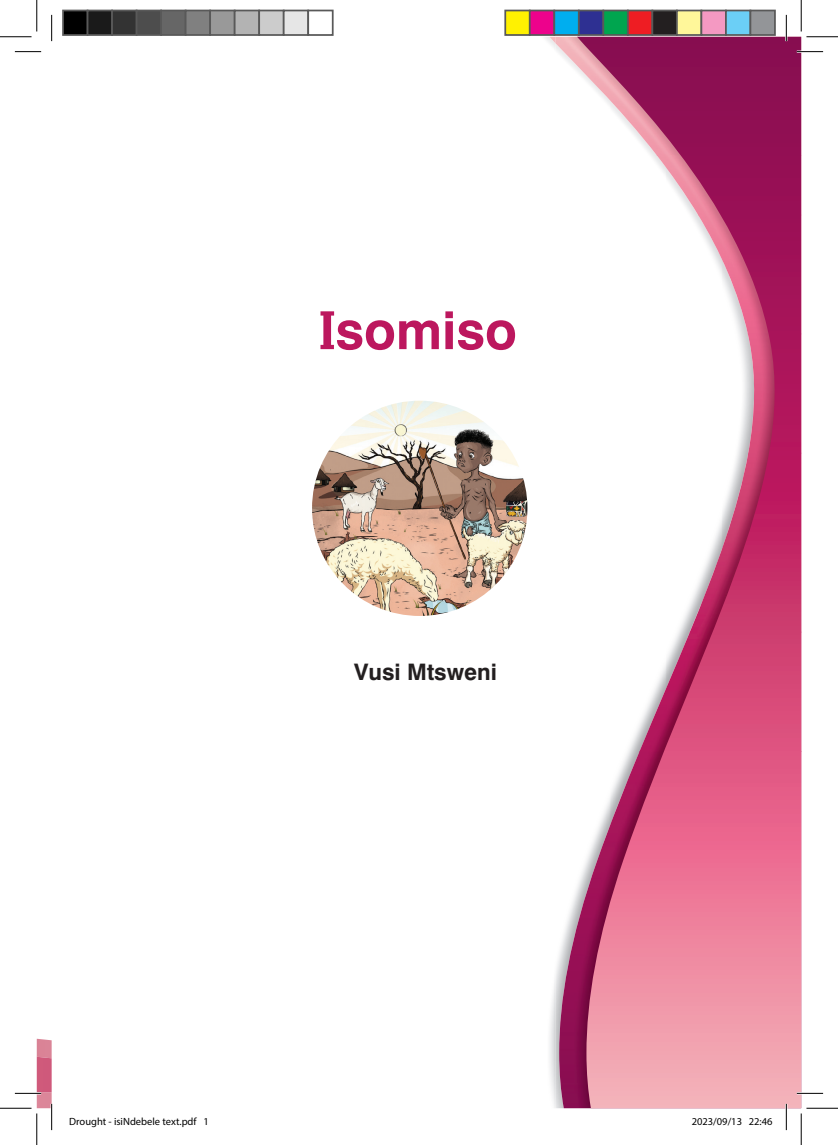
<style>
.page{position:relative;width:838px;height:1145px;background:#fff}
.page>*{position:absolute;margin:0;border:0;box-sizing:border-box;transform-origin:0 0}
.t1{font:700 52.5px "Swis Forall";color:#bc175e}
.t2{font:700 22.75px "Swis Forall";color:#231f20}
.t3{font:10.5px "Myriad Pro";color:#000}
</style>
<div class="page">
<img style="left:526px;top:37px;width:28px;height:1064px">
<img style="left:554px;top:43px;width:5px;height:1065px">
<svg style="left:549px;top:37px;width:6px;height:6px"></svg>
<img style="left:559px;top:889px;width:18px;height:219px">
<img style="left:555px;top:37px;width:22px;height:119px">
<svg style="left:577px;top:37px;width:224px;height:1071px"></svg>
<img style="left:312px;top:401px;width:215px;height:215px;border-radius:108px">
<hr style="left:796px;top:51px;width:27px;height:2px;background:#fff">
<hr style="left:796px;top:1092px;width:27px;height:2px;background:#fff">
<hr style="left:785px;top:15px;width:2px;height:26px;background:#fff">
<hr style="left:785px;top:1104px;width:2px;height:26px;background:#fff">
<svg style="left:15px;top:51px;width:26px;height:1px"></svg>
<svg style="left:796px;top:51px;width:27px;height:1px"></svg>
<svg style="left:796px;top:1093px;width:27px;height:1px"></svg>
<svg style="left:51px;top:15px;width:1px;height:26px"></svg>
<svg style="left:15px;top:1039px;width:37px;height:91px"></svg>
<svg style="left:786px;top:15px;width:1px;height:26px"></svg>
<svg style="left:786px;top:1104px;width:1px;height:26px"></svg>
<hr style="left:0;top:1107px;width:32px;height:2px;background:#fff">
<hr style="left:36px;top:1113px;width:2px;height:32px;background:#fff">
<hr style="left:0;top:36px;width:32px;height:1px;background:#000">
<hr style="left:806px;top:36px;width:31px;height:1px;background:#000">
<hr style="left:0;top:1108px;width:32px;height:1px;background:#000">
<hr style="left:806px;top:1108px;width:31px;height:1px;background:#000">
<hr style="left:36px;top:0;width:1px;height:31px;background:#000">
<hr style="left:36px;top:1113px;width:1px;height:32px;background:#000">
<hr style="left:800px;top:0;width:1px;height:31px;background:#000">
<hr style="left:800px;top:1113px;width:1px;height:32px;background:#000">
<div style="left:63px;top:11px;width:25px;height:24px;background:#000"></div>
<div style="left:62px;top:10px;width:26px;height:26px;border:2px solid #595959"></div>
<div style="left:88px;top:11px;width:24px;height:24px;background:#1a1a1a"></div>
<div style="left:87px;top:10px;width:26px;height:26px;border:2px solid #595959"></div>
<div style="left:112px;top:11px;width:25px;height:24px;background:#333"></div>
<div style="left:111px;top:10px;width:26px;height:26px;border:2px solid #595959"></div>
<div style="left:137px;top:11px;width:24px;height:24px;background:#4d4d4d"></div>
<div style="left:136px;top:10px;width:26px;height:26px;border:2px solid #595959"></div>
<div style="left:161px;top:11px;width:25px;height:24px;background:#666"></div>
<div style="left:160px;top:10px;width:26px;height:26px;border:2px solid #595959"></div>
<div style="left:186px;top:11px;width:24px;height:24px;background:#808080"></div>
<div style="left:185px;top:10px;width:26px;height:26px;border:2px solid #595959"></div>
<div style="left:210px;top:11px;width:25px;height:24px;background:#999"></div>
<div style="left:209px;top:10px;width:26px;height:26px;border:2px solid #595959"></div>
<div style="left:235px;top:11px;width:24px;height:24px;background:#b3b3b3"></div>
<div style="left:234px;top:10px;width:26px;height:26px;border:2px solid #595959"></div>
<div style="left:259px;top:11px;width:25px;height:24px;background:#ccc"></div>
<div style="left:258px;top:10px;width:26px;height:26px;border:2px solid #595959"></div>
<div style="left:284px;top:11px;width:24px;height:24px;background:#e6e6e6"></div>
<div style="left:283px;top:10px;width:26px;height:26px;border:2px solid #595959"></div>
<div style="left:307px;top:10px;width:26px;height:26px;border:2px solid #595959"></div>
<div style="left:505px;top:11px;width:24px;height:24px;background:#fff101"></div>
<div style="left:504px;top:10px;width:26px;height:26px;border:2px solid #595959"></div>
<div style="left:529px;top:11px;width:25px;height:24px;background:#ed028c"></div>
<div style="left:529px;top:10px;width:26px;height:26px;border:2px solid #595959"></div>
<div style="left:554px;top:11px;width:24px;height:24px;background:#00aeef"></div>
<div style="left:553px;top:10px;width:26px;height:26px;border:2px solid #595959"></div>
<div style="left:578px;top:11px;width:25px;height:24px;background:#2e3092"></div>
<div style="left:578px;top:10px;width:26px;height:26px;border:2px solid #595959"></div>
<div style="left:603px;top:11px;width:24px;height:24px;background:#00a54f"></div>
<div style="left:602px;top:10px;width:26px;height:26px;border:2px solid #595959"></div>
<div style="left:627px;top:11px;width:25px;height:24px;background:#ee1d23"></div>
<div style="left:627px;top:10px;width:26px;height:26px;border:2px solid #595959"></div>
<div style="left:652px;top:11px;width:24px;height:24px;background:#231f20"></div>
<div style="left:651px;top:10px;width:26px;height:26px;border:2px solid #595959"></div>
<div style="left:676px;top:11px;width:25px;height:24px;background:#fff79a"></div>
<div style="left:676px;top:10px;width:26px;height:26px;border:2px solid #595959"></div>
<div style="left:701px;top:11px;width:24px;height:24px;background:#f499c2"></div>
<div style="left:700px;top:10px;width:26px;height:26px;border:2px solid #595959"></div>
<div style="left:725px;top:11px;width:25px;height:24px;background:#6bcff6"></div>
<div style="left:725px;top:10px;width:26px;height:26px;border:2px solid #595959"></div>
<div style="left:750px;top:11px;width:24px;height:24px;background:#939598"></div>
<div style="left:749px;top:10px;width:26px;height:26px;border:2px solid #595959"></div>
<h1 class="t1" style="left:319px;top:299px;width:199px">Isomiso</h1>
<h2 class="t2" style="left:354px;top:658px;width:144px">Vusi Mtsweni</h2>
<p class="t3" style="left:69px;top:1115px;width:141px">Drought - isiNdebele text.pdf 1</p>
<p class="t3" style="left:691px;top:1115px;width:82px">2023/09/13 22:46</p>
</div>
